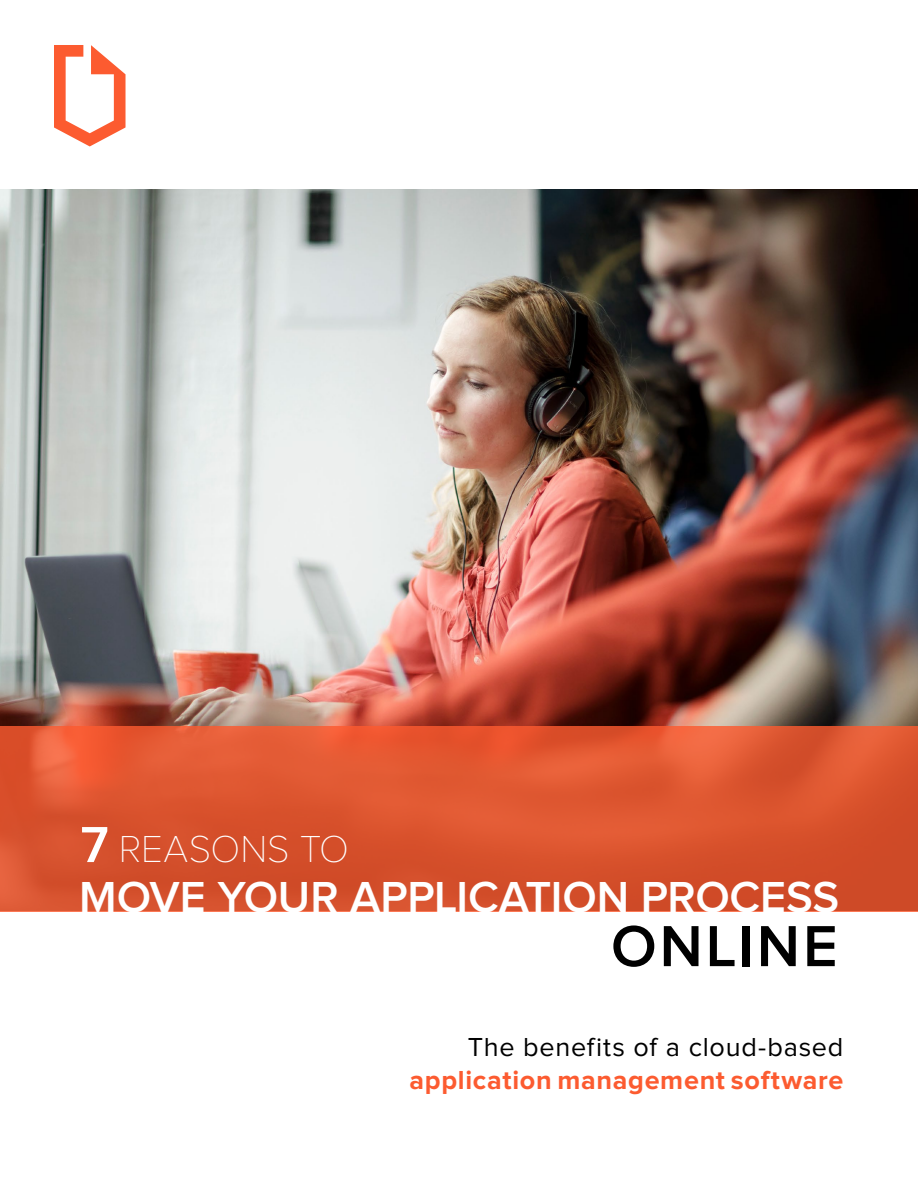
<style>
.page{position:relative;width:918px;height:1188px;background:#fff}
.page>*{position:absolute;margin:0;border:0;box-sizing:border-box;transform-origin:0 0}
.t1{font:600 60px "Proxima Nova";letter-spacing:.05em;color:#000}
.t2{font:600 45px "Proxima Nova";letter-spacing:-.005em;color:#fff}
.t3{font:100 39px "Proxima Nova";letter-spacing:-.005em;color:#fff}
.t4{font:700 27px "Proxima Nova";letter-spacing:.025em;color:#fc5b30}
.t5{font:27px "Proxima Nova";letter-spacing:.025em;color:#000}
.s1{font-weight:600;font-size:52.5px}
</style>
<div class="page">
<img style="left:0;top:189px;width:918px;height:537px">
<svg style="left:0;top:726px;width:918px;height:185px;background:#db542e"></svg>
<svg style="left:54px;top:45px;width:72px;height:101px"></svg>
<h3 class="t3" style="left:81px;top:831px;width:270px"><span class="s1">7</span> REASONS TO</h3>
<h2 class="t2" style="left:79px;top:876px;width:762px">MOVE YOUR APPLICATION PROCESS</h2>
<h1 class="t1" style="left:611px;top:919px;width:228px">ONLINE</h1>
<p class="t5" style="left:468px;top:1035px;width:377px">The benefits of a cloud-based</p>
<p class="t4" style="left:410px;top:1067px;width:435px">application management software</p>
</div>
